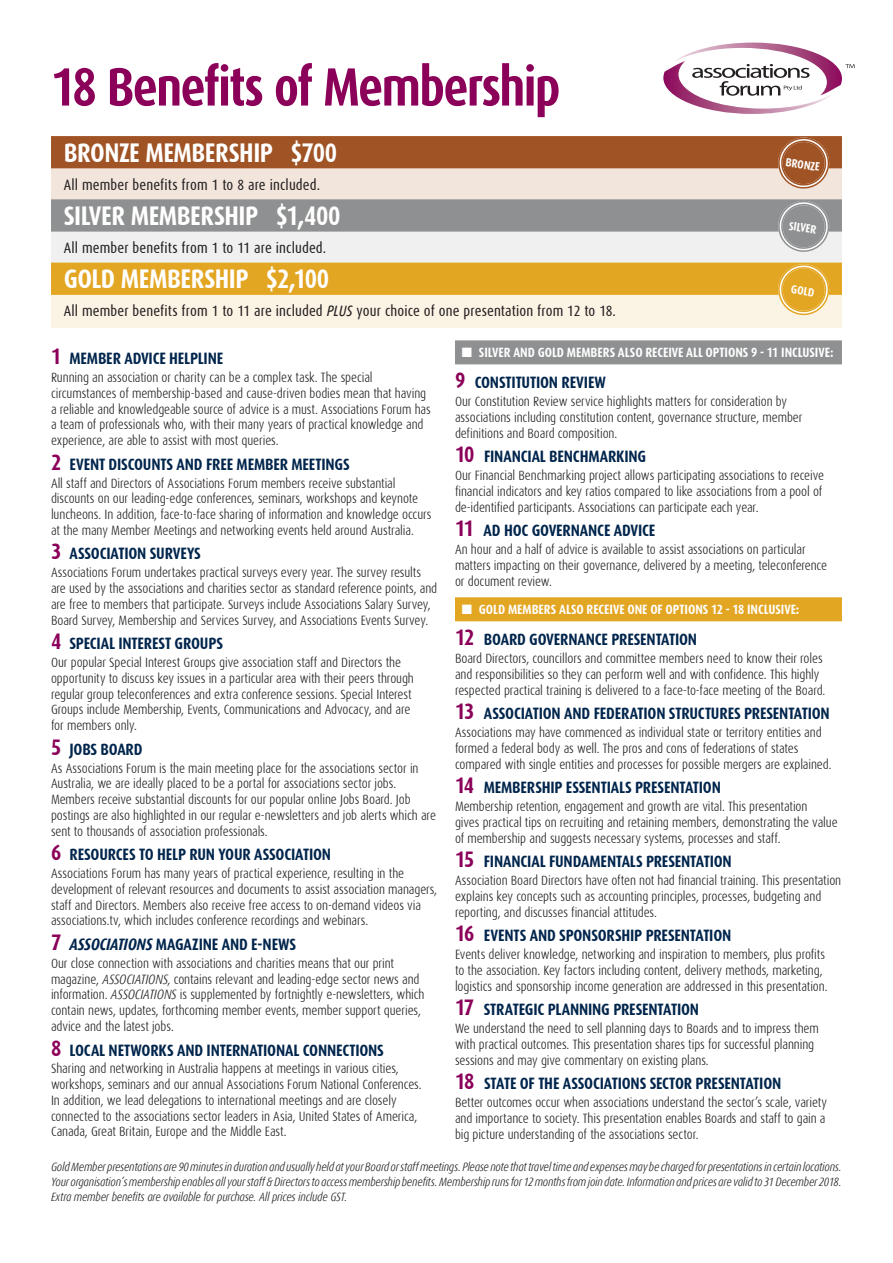
<style>
.page{position:relative;width:893px;height:1263px;background:#fff}
.page>*{position:absolute;margin:0;border:0;box-sizing:border-box;transform-origin:0 0}
.t1{font:700 54px "Dax Condensed";letter-spacing:-.035em;color:#8b0159}
.t2{font:700 27px "Dax Condensed";letter-spacing:-.015em;color:#fff}
.t3{font:700 16.5px "Dax Condensed";letter-spacing:-.01em;color:#00254c}
.t4{font:15px "Dax Condensed";letter-spacing:.01em;color:#231f20}
.t5{font:300 13.5px/15.8px "Dax Condensed";letter-spacing:-.005em;color:#231f20}
.t6{font:700 13.5px "Dax Condensed";color:#fff}
.t7{font:italic 300 12px/15px "Dax Condensed";letter-spacing:-.015em;color:#231f20;text-align:justify}
.t8{font:700 12px "Dax Condensed";color:#fff}
.s1{font-style:italic}
.s2{font-size:22.5px;color:#8b0159}
</style>
<div class="page">
<svg style="left:663px;top:43px;width:192px;height:71px"></svg>
<div style="left:51px;top:136px;width:791px;height:33px;background:#a05324"></div>
<div style="left:51px;top:168px;width:791px;height:33px;background:#f2e6dc"></div>
<div style="left:51px;top:199px;width:791px;height:33px;background:#8f9091"></div>
<div style="left:51px;top:232px;width:791px;height:33px;background:#eff0ef"></div>
<div style="left:51px;top:263px;width:791px;height:33px;background:#e3a623"></div>
<div style="left:51px;top:295px;width:791px;height:33px;background:#fbf4e5"></div>
<svg style="left:774px;top:136px;width:60px;height:116px"></svg>
<svg style="left:774px;top:262px;width:60px;height:54px"></svg>
<div style="left:455px;top:340px;width:387px;height:24px;background:#8f9091"></div>
<div style="left:455px;top:597px;width:387px;height:24px;background:#e3a623"></div>
<h1 class="t1" style="left:51px;top:57px;width:511px">18 Benefits of Membership</h1>
<h2 class="t2" style="left:64px;top:137px;width:275px">BRONZE MEMBERSHIP $700</h2>
<p class="t4" style="left:64px;top:176px;width:258px">All member benefits from 1 to 8 are included.</p>
<h2 class="t2" style="left:64px;top:201px;width:278px">SILVER MEMBERSHIP $1,400</h2>
<p class="t4" style="left:64px;top:239px;width:264px">All member benefits from 1 to 11 are included.</p>
<h2 class="t2" style="left:64px;top:264px;width:267px">GOLD MEMBERSHIP $2,100</h2>
<p class="t8" style="left:787px;top:155px;width:36px;rotate:8deg">BRONZE</p>
<p class="t8" style="left:790px;top:219px;width:29px;rotate:8deg">SILVER</p>
<p class="t8" style="left:792px;top:283px;width:25px;rotate:8deg">GOLD</p>
<p class="t4" style="left:64px;top:303px;width:554px">All member benefits from 1 to 11 are included <span class="s1">PLUS</span> your choice of one presentation from 12 to 18.</p>
<p class="t3" style="left:51px;top:349px;width:174px"><span class="s2">1</span> MEMBER ADVICE HELPLINE</p>
<p class="t5" style="left:51px;top:370px;width:381px">Running an association or charity can be a complex task. The special circumstances of membership-based and cause-driven bodies mean that having a reliable and knowledgeable source of advice is a must. Associations Forum has a team of professionals who, with their many years of practical knowledge and experience, are able to assist with most queries.</p>
<p class="t3" style="left:51px;top:455px;width:300px"><span class="s2">2</span> EVENT DISCOUNTS AND FREE MEMBER MEETINGS</p>
<p class="t5" style="left:51px;top:475px;width:382px">All staff and Directors of Associations Forum members receive substantial discounts on our leading-edge conferences, seminars, workshops and keynote luncheons. In addition, face-to-face sharing of information and knowledge occurs at the many Member Meetings and networking events held around Australia.</p>
<p class="t3" style="left:51px;top:545px;width:151px"><span class="s2">3</span> ASSOCIATION SURVEYS</p>
<p class="t5" style="left:51px;top:565px;width:388px">Associations Forum undertakes practical surveys every year. The survey results are used by the associations and charities sector as standard reference points, and are free to members that participate. Surveys include Associations Salary Survey, Board Survey, Membership and Services Survey, and Associations Events Survey.</p>
<p class="t3" style="left:51px;top:634px;width:174px"><span class="s2">4</span> SPECIAL INTEREST GROUPS</p>
<p class="t5" style="left:51px;top:655px;width:364px">Our popular Special Interest Groups give association staff and Directors the opportunity to discuss key issues in a particular area with their peers through regular group teleconferences and extra conference sessions. Special Interest Groups include Membership, Events, Communications and Advocacy, and are for members only.</p>
<p class="t3" style="left:51px;top:740px;width:93px"><span class="s2">5</span> JOBS BOARD</p>
<p class="t5" style="left:51px;top:760px;width:386px">As Associations Forum is the main meeting place for the associations sector in Australia, we are ideally placed to be a portal for associations sector jobs.<br>Members receive substantial discounts for our popular online Jobs Board. Job postings are also highlighted in our regular e-newsletters and job alerts which are sent to thousands of association professionals.</p>
<p class="t3" style="left:51px;top:845px;width:282px"><span class="s2">6</span> RESOURCES TO HELP RUN YOUR ASSOCIATION</p>
<p class="t5" style="left:51px;top:866px;width:388px">Associations Forum has many years of practical experience, resulting in the development of relevant resources and documents to assist association managers, staff and Directors. Members also receive free access to on-demand videos via associations.tv, which includes conference recordings and webinars.</p>
<p class="t3" style="left:51px;top:935px;width:247px"><span class="s2">7</span> <span class="s1">ASSOCIATIONS</span> MAGAZINE AND E-NEWS</p>
<p class="t5" style="left:51px;top:955px;width:375px">Our close connection with associations and charities means that our print magazine, <span class="s1">ASSOCIATIONS</span>, contains relevant and leading-edge sector news and information. <span class="s1">ASSOCIATIONS</span> is supplemented by fortnightly e-newsletters, which contain news, updates, forthcoming member events, member support queries, advice and the latest jobs.</p>
<p class="t3" style="left:51px;top:1041px;width:334px"><span class="s2">8</span> LOCAL NETWORKS AND INTERNATIONAL CONNECTIONS</p>
<p class="t5" style="left:51px;top:1061px;width:372px">Sharing and networking in Australia happens at meetings in various cities, workshops, seminars and our annual Associations Forum National Conferences.<br>In addition, we lead delegations to international meetings and are closely connected to the associations sector leaders in Asia, United States of America, Canada, Great Britain, Europe and the Middle East.</p>
<p class="t6" style="left:462px;top:345px;width:373px">■ SILVER AND GOLD MEMBERS ALSO RECEIVE ALL OPTIONS 9 - 11 INCLUSIVE:</p>
<p class="t3" style="left:455px;top:374px;width:152px"><span class="s2">9</span> CONSTITUTION REVIEW</p>
<p class="t5" style="left:455px;top:394px;width:349px">Our Constitution Review service highlights matters for consideration by associations including constitution content, governance structure, member definitions and Board composition.</p>
<p class="t3" style="left:455px;top:448px;width:193px"><span class="s2">10</span> FINANCIAL BENCHMARKING</p>
<p class="t5" style="left:455px;top:468px;width:371px">Our Financial Benchmarking project allows participating associations to receive financial indicators and key ratios compared to like associations from a pool of de-identified participants. Associations can participate each year.</p>
<p class="t3" style="left:455px;top:522px;width:202px"><span class="s2">11</span> AD HOC GOVERNANCE ADVICE</p>
<p class="t5" style="left:455px;top:542px;width:374px">An hour and a half of advice is available to assist associations on particular matters impacting on their governance, delivered by a meeting, teleconference or document review.</p>
<p class="t6" style="left:462px;top:602px;width:339px">■ GOLD MEMBERS ALSO RECEIVE ONE OF OPTIONS 12 - 18 INCLUSIVE:</p>
<p class="t3" style="left:455px;top:630px;width:244px"><span class="s2">12</span> BOARD GOVERNANCE PRESENTATION</p>
<p class="t5" style="left:455px;top:651px;width:372px">Board Directors, councillors and committee members need to know their roles and responsibilities so they can perform well and with confidence. This highly respected practical training is delivered to a face-to-face meeting of the Board.</p>
<p class="t3" style="left:455px;top:704px;width:376px"><span class="s2">13</span> ASSOCIATION AND FEDERATION STRUCTURES PRESENTATION</p>
<p class="t5" style="left:455px;top:725px;width:378px">Associations may have commenced as individual state or territory entities and formed a federal body as well. The pros and cons of federations of states compared with single entities and processes for possible mergers are explained.</p>
<p class="t3" style="left:455px;top:778px;width:267px"><span class="s2">14</span> MEMBERSHIP ESSENTIALS PRESENTATION</p>
<p class="t5" style="left:455px;top:799px;width:384px">Membership retention, engagement and growth are vital. This presentation<br>gives practical tips on recruiting and retaining members, demonstrating the value of membership and suggests necessary systems, processes and staff.</p>
<p class="t3" style="left:455px;top:852px;width:278px"><span class="s2">15</span> FINANCIAL FUNDAMENTALS PRESENTATION</p>
<p class="t5" style="left:455px;top:873px;width:388px">Association Board Directors have often not had financial training. This presentation explains key concepts such as accounting principles, processes, budgeting and reporting, and discusses financial attitudes.</p>
<p class="t3" style="left:455px;top:926px;width:278px"><span class="s2">16</span> EVENTS AND SPONSORSHIP PRESENTATION</p>
<p class="t5" style="left:455px;top:947px;width:374px">Events deliver knowledge, networking and inspiration to members, plus profits to the association. Key factors including content, delivery methods, marketing, logistics and sponsorship income generation are addressed in this presentation.</p>
<p class="t3" style="left:455px;top:1000px;width:246px"><span class="s2">17</span> STRATEGIC PLANNING PRESENTATION</p>
<p class="t5" style="left:455px;top:1021px;width:365px">We understand the need to sell planning days to Boards and to impress them with practical outcomes. This presentation shares tips for successful planning sessions and may give commentary on existing plans.</p>
<p class="t3" style="left:455px;top:1074px;width:328px"><span class="s2">18</span> STATE OF THE ASSOCIATIONS SECTOR PRESENTATION</p>
<p class="t5" style="left:455px;top:1095px;width:374px">Better outcomes occur when associations understand the sector’s scale, variety and importance to society. This presentation enables Boards and staff to gain a big picture understanding of the associations sector.</p>
<p class="t7" style="left:51px;top:1160px;width:792px">Gold Member presentations are 90 minutes in duration and usually held at your Board or staff meetings. Please note that travel time and expenses may be charged for presentations in certain locations.<br>Your organisation’s membership enables all your staff &amp; Directors to access membership benefits. Membership runs for 12 months from join date. Information and prices are valid to 31 December 2018.<br>Extra member benefits are available for purchase. All prices include GST.</p>
</div>
